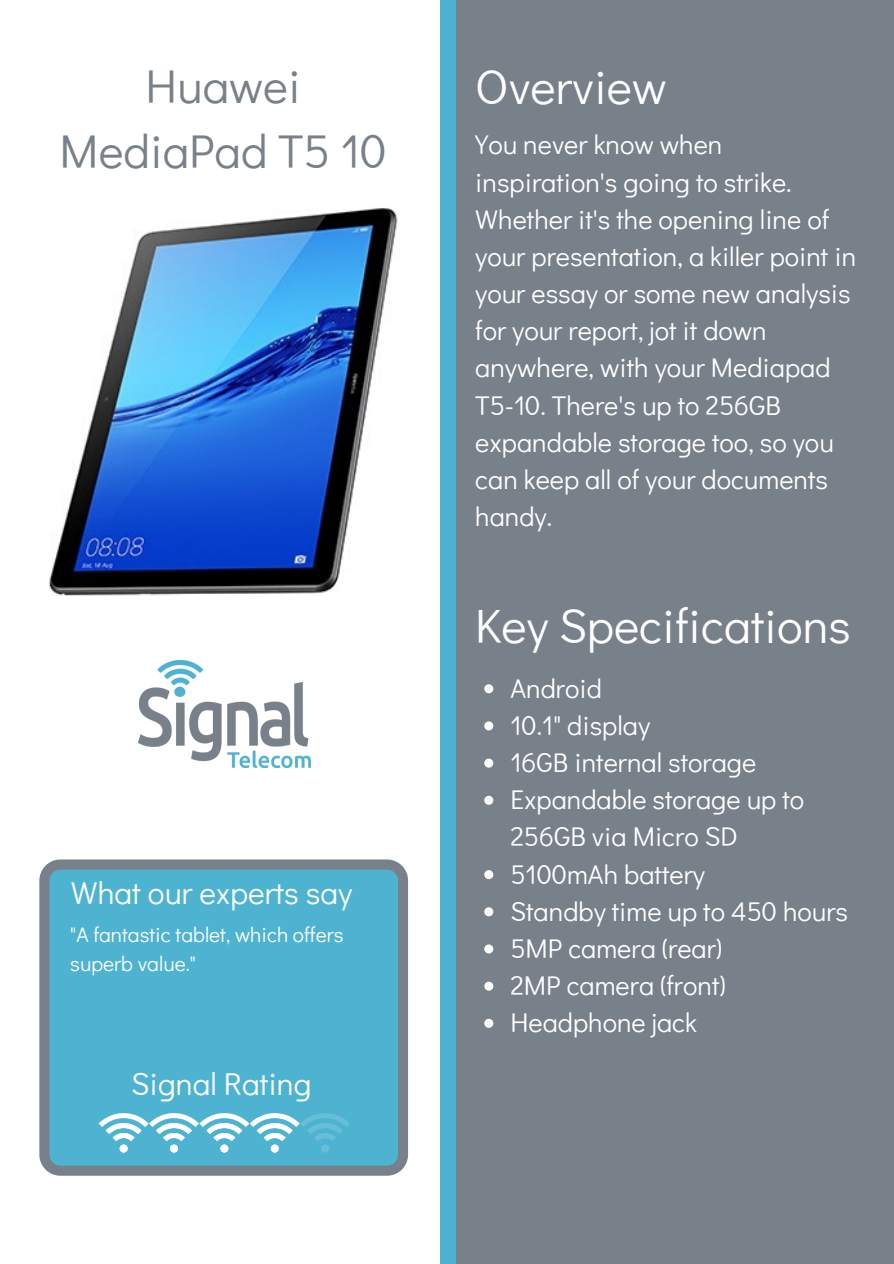
<style>
.page{position:relative;width:894px;height:1264px;background:#fff}
.page>*{position:absolute;margin:0;border:0;box-sizing:border-box;transform-origin:0 0}
.t1{font:48px "Didact Gothic";color:#fff}
.t2{font:47.25px/65.2px "Didact Gothic";color:#78808a;text-align:center}
.t3{font:31.5px "Didact Gothic";color:#fff}
.t4{font:27px/37.2px "Didact Gothic";color:#fff}
.t5{font:21px/29.2px "Didact Gothic";color:#fff}
</style>
<div class="page">
<div style="left:0;top:0;width:893px;height:1263px;background:#78808a"></div>
<div style="left:0;top:0;width:449px;height:1263px;background:#fff"></div>
<div style="left:440px;top:0;width:16px;height:1263px;background:#4eb3d1"></div>
<img style="left:138px;top:660px;width:172px;height:107px">
<svg style="left:39px;top:859px;width:369px;height:316px;background:#54adc8"></svg>
<svg style="left:99px;top:1113px;width:251px;height:39px"></svg>
<div style="left:321px;top:1144px;width:8px;height:8px;background:#67bed7;border-radius:50%"></div>
<img style="left:49px;top:208px;width:349px;height:388px">
<svg style="left:484px;top:684px;width:9px;height:9px"></svg>
<svg style="left:484px;top:721px;width:9px;height:9px"></svg>
<svg style="left:484px;top:758px;width:9px;height:9px"></svg>
<svg style="left:484px;top:795px;width:9px;height:9px"></svg>
<svg style="left:484px;top:870px;width:9px;height:9px"></svg>
<svg style="left:484px;top:907px;width:9px;height:9px"></svg>
<svg style="left:484px;top:944px;width:9px;height:9px"></svg>
<svg style="left:484px;top:981px;width:9px;height:9px"></svg>
<svg style="left:484px;top:1018px;width:9px;height:9px"></svg>
<h2 class="t2" style="left:60px;top:52px;width:328px">Huawei<br>MediaPad T5 10</h2>
<p class="t3" style="left:71px;top:871px;width:283px">What our experts say</p>
<p class="t5" style="left:70px;top:919px;width:275px">"A fantastic tablet, which offers superb value."</p>
<p class="t3" style="left:131px;top:1061px;width:182px">Signal Rating</p>
<h1 class="t1" style="left:475px;top:54px;width:193px">Overview</h1>
<p class="t4" style="left:475px;top:125px;width:382px">You never know when inspiration's going to strike.<br>Whether it's the opening line of your presentation, a killer point in your essay or some new analysis for your report, jot it down anywhere, with your Mediapad<br>T5-10. There's up to 256GB expandable storage too, so you can keep all of your documents handy.</p>
<h1 class="t1" style="left:475px;top:593px;width:377px">Key Specifications</h1>
<p class="t4" style="left:510px;top:668px;width:339px">Android<br>10.1" display<br>16GB internal storage<br>Expandable storage up to<br>256GB via Micro SD<br>5100mAh battery<br>Standby time up to 450 hours<br>5MP camera (rear)<br>2MP camera (front)<br>Headphone jack</p>
</div>
